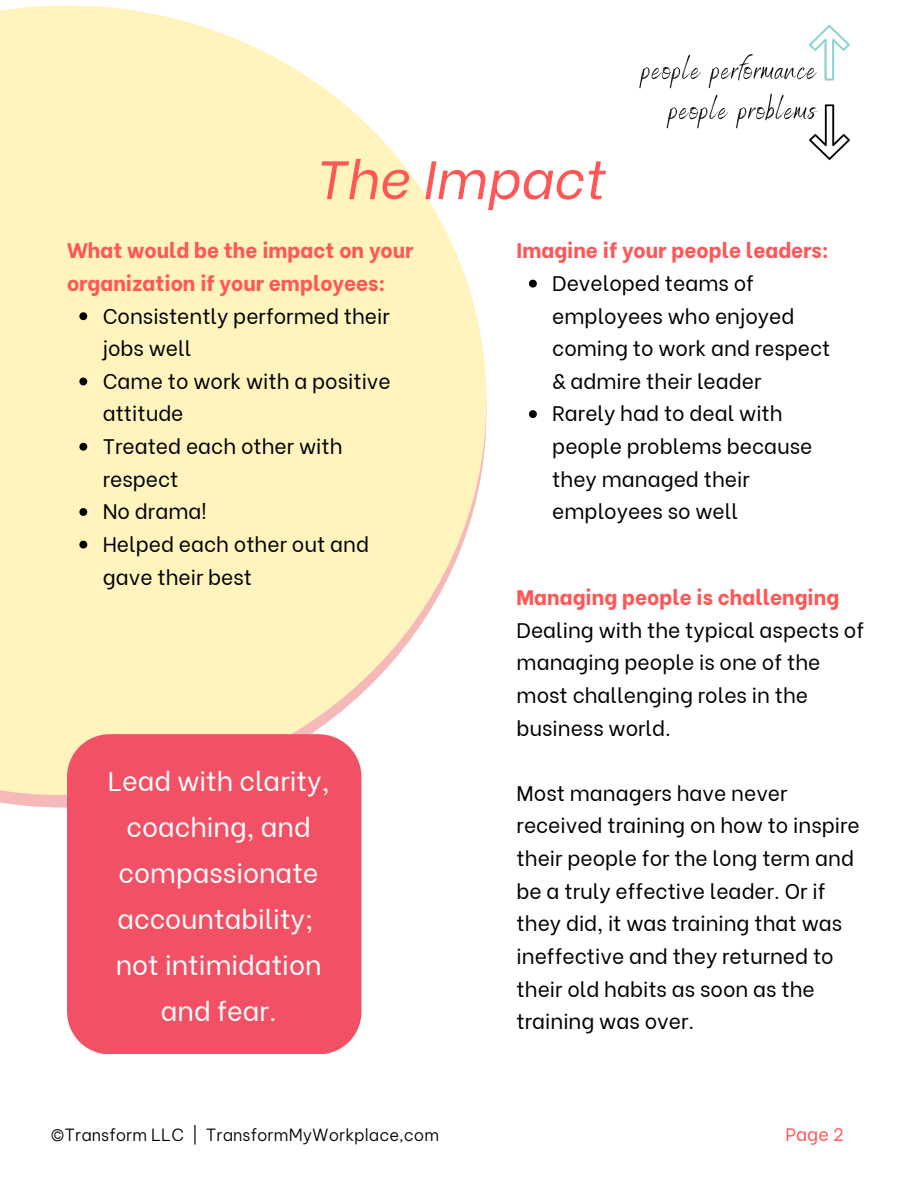
<style>
.page{position:relative;width:918px;height:1188px;background:#fff}
.page>*{position:absolute;margin:0;border:0;box-sizing:border-box;transform-origin:0 0}
.t1{font:italic 54px "Be Vietnam";color:#ff5757}
.t2{font:27px/46.2px "Be Vietnam";color:#fff;text-align:center}
.t3{font:21px/32.7px "Be Vietnam";color:#000}
.t4{font:800 21px/32.7px "Be Vietnam";color:#ff5757}
.t5{font:18px "Be Vietnam";color:#ff5757}
.t6{font:300 16.5px "Be Vietnam Pro";color:#000}
.s1{font-weight:800;color:#ff5757}
</style>
<div class="page">
<svg style="left:0;top:5px;width:486px;height:790px;fill:#fff4bd"></svg>
<svg style="left:79px;top:312px;width:8px;height:8px"></svg>
<svg style="left:79px;top:378px;width:8px;height:7px"></svg>
<svg style="left:79px;top:443px;width:8px;height:8px"></svg>
<svg style="left:79px;top:508px;width:8px;height:8px"></svg>
<svg style="left:79px;top:541px;width:8px;height:8px"></svg>
<svg style="left:529px;top:280px;width:8px;height:8px"></svg>
<svg style="left:529px;top:410px;width:8px;height:8px"></svg>
<div style="left:67px;top:734px;width:294px;height:320px;background:#f25165"></div>
<img style="left:639px;top:25px;width:211px;height:135px">
<p class="t1" style="left:313px;top:135px;width:293px">The Impact</p>
<h1 class="t4" style="left:517px;top:232px;width:314px">Imagine if your people leaders:</h1>
<h3 class="t3" style="left:552px;top:265px;width:280px">Developed teams of employees who enjoyed coming to work and respect &amp; admire their leader</h3>
<p class="t3" style="left:552px;top:395px;width:262px">Rarely had to deal with people problems because they managed their employees so well</p>
<p class="t4" style="left:67px;top:232px;width:348px">What would be the impact on your organization if your employees:</p>
<h3 class="t3" style="left:103px;top:297px;width:289px">Consistently performed their jobs well</h3>
<p class="t3" style="left:103px;top:363px;width:290px">Came to work with a positive attitude</p>
<p class="t3" style="left:103px;top:428px;width:241px">Treated each other with respect</p>
<p class="t3" style="left:103px;top:493px;width:105px">No drama!</p>
<p class="t3" style="left:103px;top:526px;width:268px">Helped each other out and gave their best</p>
<p class="t3" style="left:517px;top:579px;width:349px"><span class="s1">Managing people is challenging<br></span>Dealing with the typical aspects of managing people is one of the most challenging roles in the business world.</p>
<h4 class="t2" style="left:108px;top:755px;width:223px">Lead with clarity, coaching, and compassionate accountability; not intimidation and fear.</h4>
<h4 class="t3" style="left:517px;top:775px;width:345px">Most managers have never received training on how to inspire their people for the long term and be a truly effective leader. Or if they did, it was training that was ineffective and they returned to their old habits as soon as the training was over.</h4>
<p class="t6" style="left:51px;top:1125px;width:390px">©Transform LLC | TransformMyWorkplace,com</p>
<p class="t5" style="left:786px;top:1120px;width:60px">Page 2</p>
</div>
